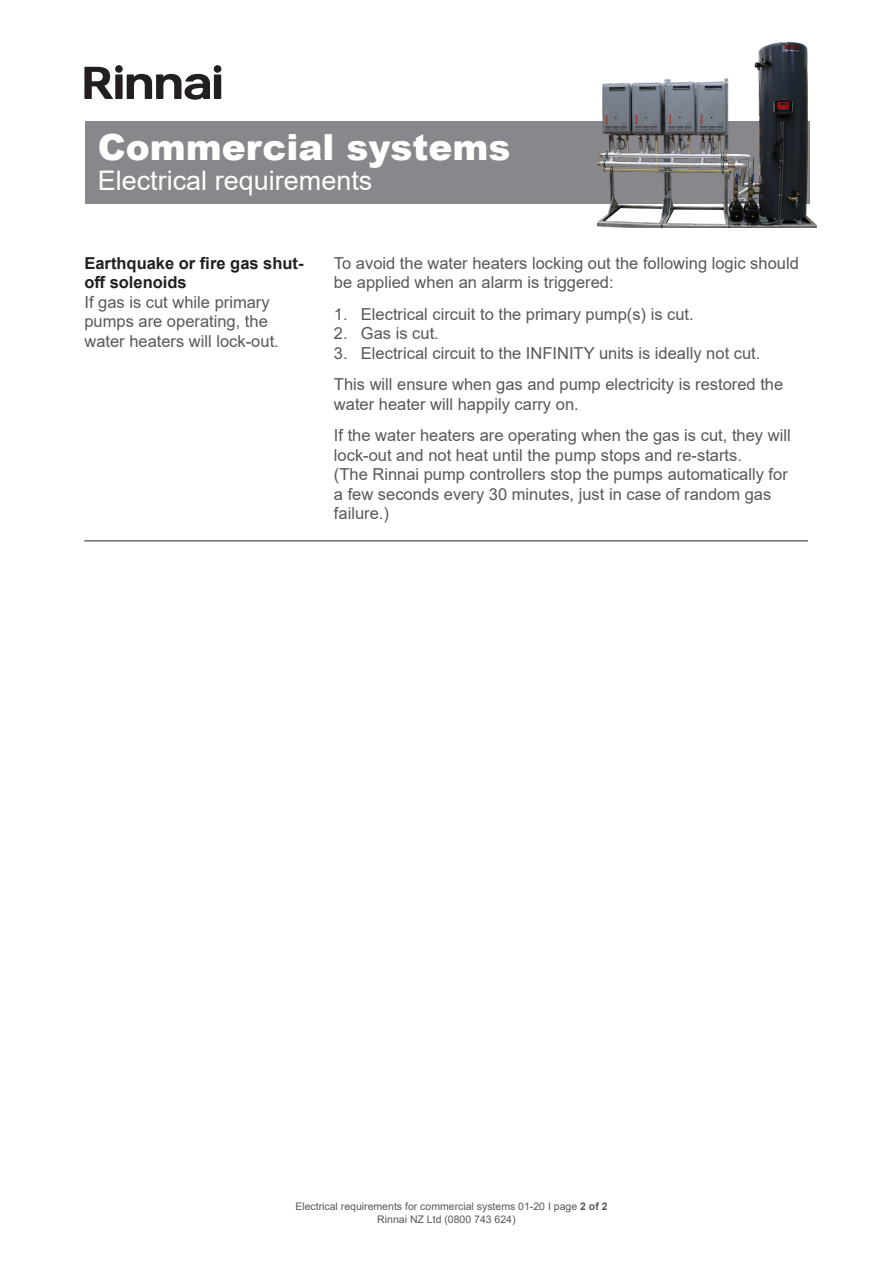
<style>
.page{position:relative;width:893px;height:1263px;background:#fff}
.page>*{position:absolute;margin:0;border:0;box-sizing:border-box;transform-origin:0 0}
.t1{font:900 36px "Arial";color:#fff}
.t2{font:27px "Arial";color:#fff}
.t3{font:16.5px/19.5px "Arial";color:#57585a}
.t4{font:700 16.5px/19.8px "Arial";color:#231f20}
.t5{font:10.5px/13.5px "Arial";color:#57585a}
.s1{font-weight:700}
</style>
<div class="page">
<div style="left:115px;top:65px;width:8px;height:8px;background:#231f20;border-radius:50%"></div>
<div style="left:115px;top:74px;width:8px;height:25px;background:#231f20"></div>
<div style="left:214px;top:65px;width:7px;height:8px;background:#231f20;border-radius:50%"></div>
<div style="left:214px;top:74px;width:7px;height:25px;background:#231f20"></div>
<svg style="left:84px;top:67px;width:29px;height:32px"></svg>
<svg style="left:127px;top:73px;width:83px;height:27px"></svg>
<div style="left:85px;top:121px;width:724px;height:82px;background:#88888c"></div>
<img style="left:591px;top:41px;width:226px;height:186px">
<hr style="left:84px;top:541px;width:724px;height:1px;background:#231f20">
<h1 class="t1" style="left:98px;top:121px;width:414px">Commercial systems</h1>
<h2 class="t2" style="left:98px;top:162px;width:276px">Electrical requirements</h2>
<p class="t4" style="left:84px;top:253px;width:221px">Earthquake or fire gas shut&shy;off solenoids</p>
<p class="t3" style="left:84px;top:292px;width:196px">If gas is cut while primary pumps are operating, the water heaters will lock-out.</p>
<p class="t3" style="left:334px;top:253px;width:466px">To avoid the water heaters locking out the following logic should be applied when an alarm is triggered:</p>
<p class="t3" style="left:334px;top:304px;width:361px">1. Electrical circuit to the primary pump(s) is cut.</p>
<p class="t3" style="left:334px;top:323px;width:106px">2. Gas is cut.</p>
<p class="t3" style="left:334px;top:343px;width:428px">3. Electrical circuit to the INFINITY units is ideally not cut.</p>
<p class="t3" style="left:334px;top:374px;width:451px">This will ensure when gas and pump electricity is restored the water heater will happily carry on.</p>
<p class="t3" style="left:334px;top:425px;width:458px">If the water heaters are operating when the gas is cut, they will lock-out and not heat until the pump stops and re-starts.</p>
<p class="t3" style="left:334px;top:464px;width:455px">(The Rinnai pump controllers stop the pumps automatically for a few seconds every 30 minutes, just in case of random gas failure.)</p>
<p class="t5" style="left:377px;top:1199px;width:232px;text-indent:-82px">Electrical requirements for commercial systems 01-20 I page <span class="s1">2 of 2<br></span>Rinnai NZ Ltd (0800 743 624)</p>
</div>
